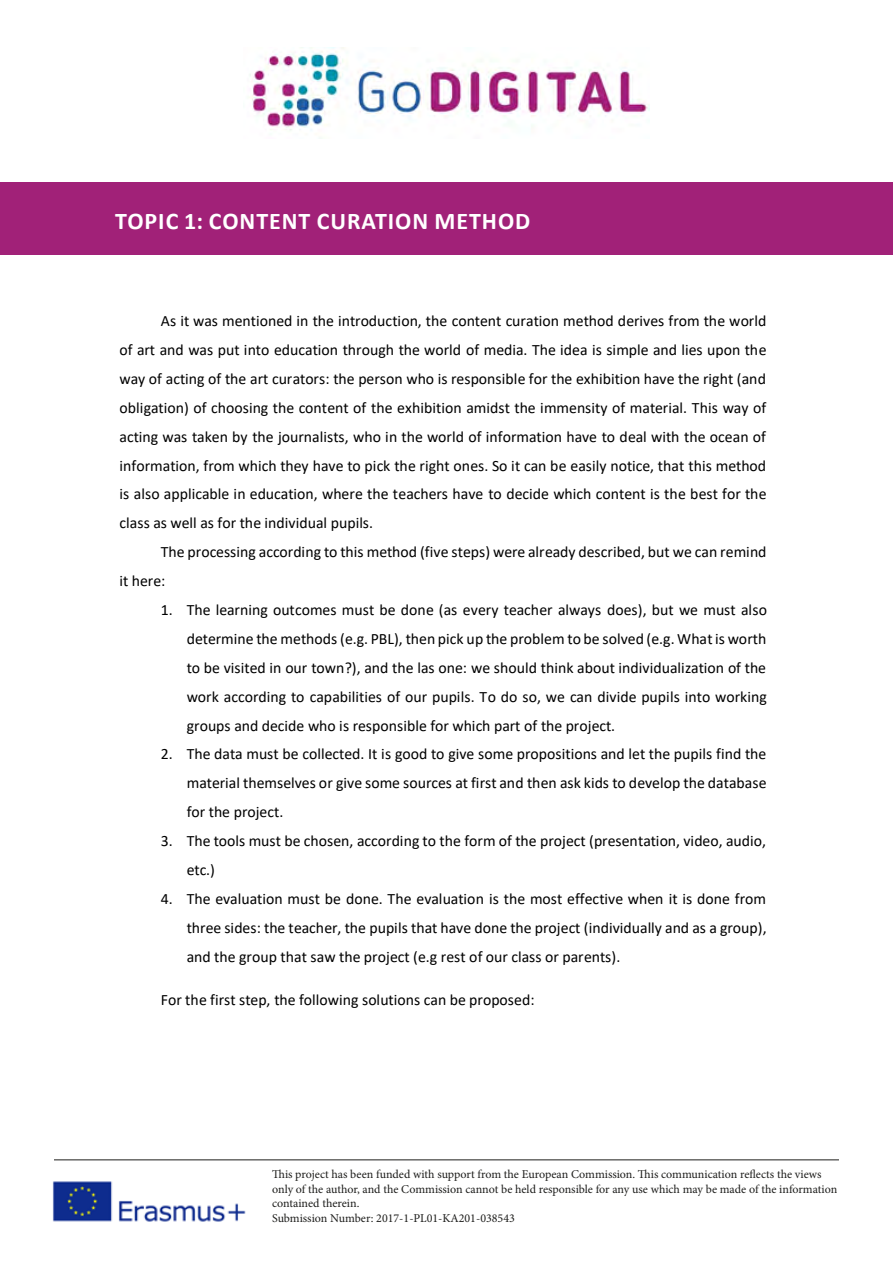
<style>
.page{position:relative;width:893px;height:1263px;background:#fff}
.page>*{position:absolute;margin:0;border:0;box-sizing:border-box;transform-origin:0 0}
.t1{font:700 24px "Calibri";letter-spacing:.04em;color:#fff}
.t2{font:15.75px/29px "Calibri";color:#000;text-align:justify}
.t3{font:12px/14.4px "Minion Pro";color:#1d1d1b}
.t4{font:italic 11.4px "Arial";letter-spacing:-.005em;color:#000}
</style>
<div class="page">
<img style="left:249px;top:48px;width:401px;height:83px">
<img style="left:52px;top:1181px;width:194px;height:41px">
<hr style="left:54px;top:1159px;width:785px;height:1px;background:#1d1d1b">
<div style="left:0;top:183px;width:893px;height:72px;background:#a12178"></div>
<h1 class="t1" style="left:115px;top:204px;width:417px">TOPIC 1: CONTENT CURATION METHOD</h1>
<p class="t2" style="left:120px;top:306px;width:649px;text-indent:41px">As it was mentioned in the introduction, the content curation method derives from the world of art and was put into education through the world of media. The idea is simple and lies upon the way of acting of the art curators: the person who is responsible for the exhibition have the right (and obligation) of choosing the content of the exhibition amidst the immensity of material. This way of acting was taken by the journalists, who in the world of information have to deal with the ocean of information, from which they have to pick the right ones. So it can be easily notice, that this method is also applicable in education, where the teachers have to decide which content is the best for the class as well as for the individual pupils.</p>
<p class="t2" style="left:120px;top:537px;width:648px;text-indent:41px">The processing according to this method (five steps) were already described, but we can remind it here:</p>
<p class="t2" style="left:187px;top:595px;width:582px;text-indent:-26px">1. The learning outcomes must be done (as every teacher always does), but we must also determine the methods (e.g. PBL), then pick up the problem to be solved (e.g. What is worth to be visited in our town?), and the las one: we should think about individualization of the work according to capabilities of our pupils. To do so, we can divide pupils into working groups and decide who is responsible for which part of the project.</p>
<p class="t2" style="left:187px;top:739px;width:581px;text-indent:-26px">2. The data must be collected. It is good to give some propositions and let the pupils find the material themselves or give some sources at first and then ask kids to develop the database for the project.</p>
<p class="t2" style="left:187px;top:826px;width:581px;text-indent:-26px">3. The tools must be chosen, according to the form of the project (presentation, video, audio, etc.)</p>
<p class="t2" style="left:187px;top:884px;width:581px;text-indent:-26px">4. The evaluation must be done. The evaluation is the most effective when it is done from three sides: the teacher, the pupils that have done the project (individually and as a group), and the group that saw the project (e.g rest of our class or parents).</p>
<p class="t2" style="left:161px;top:985px;width:375px">For the first step, the following solutions can be proposed:</p>
<p class="t3" style="left:272px;top:1167px;width:567px">This project has been funded with support from the European Commission. This communication reflects the views only of the author, and the Commission cannot be held responsible for any use which may be made of the information contained therein.<br>Submission Number: 2017-1-PL01-KA201-038543</p>
<p class="t4" style="left:329px;top:1180px;width:452px">The European Commission support for the production of this publication does not</p>
</div>
